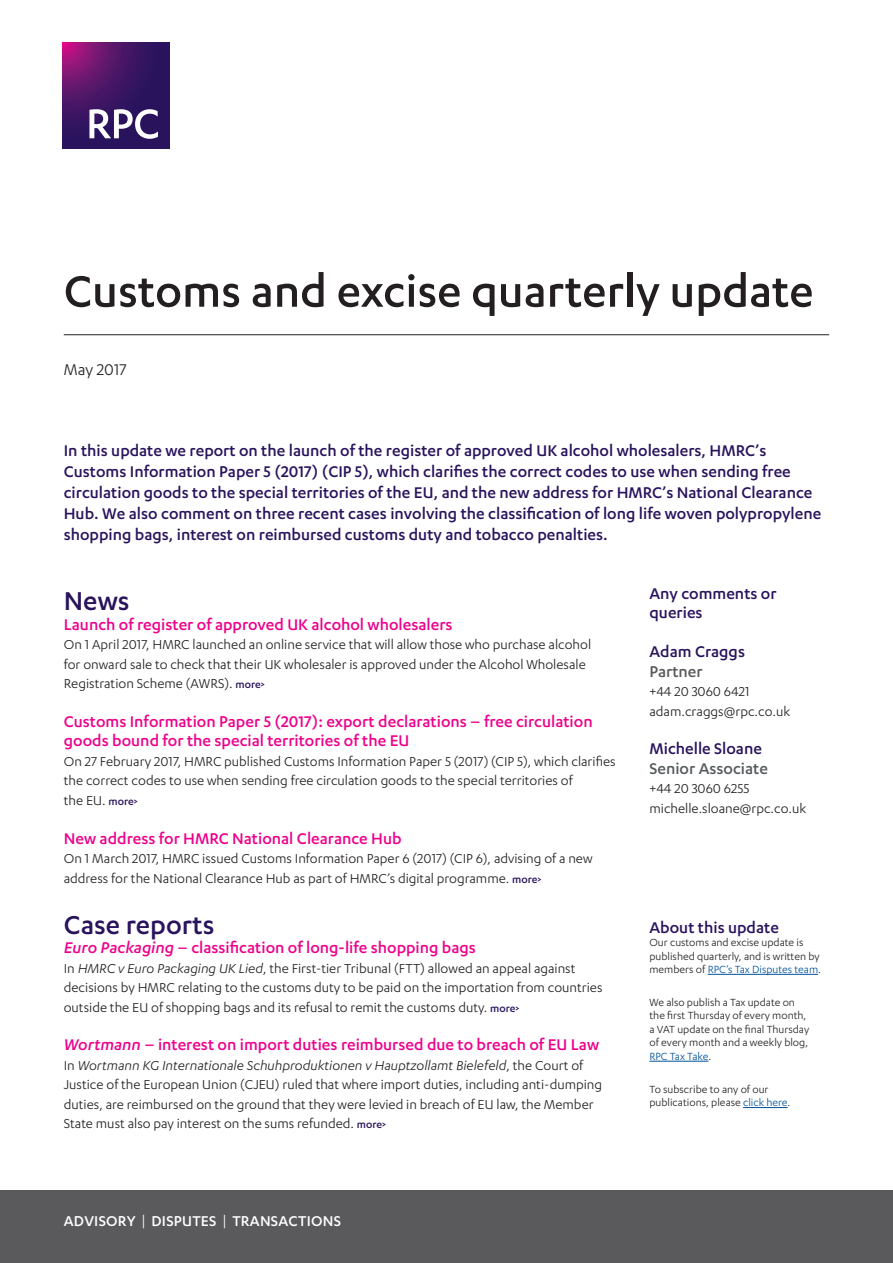
<style>
.page{position:relative;width:893px;height:1263px;background:#fff}
.page>*{position:absolute;margin:0;border:0;box-sizing:border-box;transform-origin:0 0}
.Main_cover_title__on{font:500 51px "Karbon";color:#231f20}
.Update_section_title{font:500 30px "Karbon";color:#29135d}
.Intro_text__12pt{font:500 18px/21px "Karbon";color:#29135d}
.Heading_2__pink{font:500 18px/19.5px "Karbon";color:#ed028c}
.Contacts_title{font:500 18px/19.5px "Karbon";color:#29135d}
.Contacts_Name{font:500 18px "Karbon";color:#29135d}
.NEW_Contacts_positio{font:500 18px "Karbon";color:#565b5e}
.Date_style{font:18px "Karbon";color:#231f20}
.Contacts_position{font:500 18px "Karbon";color:#5a5a5d}
.t1{font:500 16.5px "Karbon";letter-spacing:.015em;color:#fff}
.Body{font:15px/19.5px "Karbon";color:#231f20}
.Contacts_email_tel{font:15px "Karbon";color:#231f20}
.Body-2{font:12px/13.5px "Karbon";color:#231f20}
.s1{font-weight:500;font-size:12px;color:#29135d}
.s2{font-style:italic}
.s3{font-weight:400}
.s4{color:#01519a}
</style>
<div class="page">
<svg style="left:63px;top:43px;width:106px;height:106px;background:#461565"></svg>
<svg style="left:89px;top:109px;width:69px;height:30px"></svg>
<div style="left:0;top:1191px;width:893px;height:72px;background:#5a5a5d"></div>
<hr style="left:64px;top:334px;width:765px;height:1px;background:#231f20">
<hr style="left:708px;top:974px;width:110px;height:1px;background:#01519a">
<hr style="left:649px;top:1061px;width:59px;height:1px;background:#01519a">
<hr style="left:743px;top:1107px;width:45px;height:1px;background:#01519a">
<p class="Main_cover_title__on" style="left:64px;top:263px;width:751px">Customs and excise quarterly update</p>
<p class="Date_style" style="left:64px;top:360px;width:64px">May 2017</p>
<p class="Intro_text__12pt" style="left:64px;top:439px;width:759px">In this update we report on the launch of the register of approved UK alcohol wholesalers, HMRC’s Customs Information Paper 5 (2017) (CIP 5), which clarifies the correct codes to use when sending free circulation goods to the special territories of the EU, and the new address for HMRC’s National Clearance Hub. We also comment on three recent cases involving the classification of long life woven polypropylene shopping bags, interest on reimbursed customs duty and tobacco penalties.</p>
<p class="Update_section_title" style="left:64px;top:584px;width:67px">News</p>
<p class="Heading_2__pink" style="left:64px;top:614px;width:390px">Launch of register of approved UK alcohol wholesalers</p>
<p class="Body" style="left:64px;top:634px;width:529px">On 1 April 2017, HMRC launched an online service that will allow those who purchase alcohol for onward sale to check that their UK wholesaler is approved under the Alcohol Wholesale<br>Registration Scheme (AWRS). <span class="s1">more&gt;</span></p>
<p class="Heading_2__pink" style="left:64px;top:711px;width:530px">Customs Information Paper 5 (2017): export declarations – free circulation goods bound for the special territories of the EU</p>
<p class="Body" style="left:64px;top:751px;width:553px">On 27 February 2017, HMRC published Customs Information Paper 5 (2017) (CIP 5), which clarifies the correct codes to use when sending free circulation goods to the special territories of<br>the EU. <span class="s1">more&gt;</span></p>
<p class="Heading_2__pink" style="left:64px;top:828px;width:339px">New address for HMRC National Clearance Hub</p>
<p class="Body" style="left:64px;top:848px;width:530px">On 1 March 2017, HMRC issued Customs Information Paper 6 (2017) (CIP 6), advising of a new address for the National Clearance Hub as part of HMRC’s digital programme. <span class="s1">more&gt;</span></p>
<p class="Update_section_title" style="left:64px;top:908px;width:152px">Case reports</p>
<p class="Heading_2__pink" style="left:64px;top:937px;width:414px"><span class="s2">Euro Packaging</span> – classification of long-life shopping bags</p>
<p class="Body" style="left:64px;top:958px;width:540px">In <span class="s2">HMRC v Euro Packaging UK Lied</span>, the First-tier Tribunal (FTT) allowed an appeal against decisions by HMRC relating to the customs duty to be paid on the importation from countries outside the EU of shopping bags and its refusal to remit the customs duty. <span class="s1">more&gt;</span></p>
<p class="Heading_2__pink" style="left:64px;top:1035px;width:537px"><span class="s2">Wortmann</span> – interest on import duties reimbursed due to breach of EU Law</p>
<p class="Body" style="left:64px;top:1055px;width:540px">In <span class="s2">Wortmann KG Internationale Schuhproduktionen v Hauptzollamt Bielefeld</span>, the Court of Justice of the European Union (CJEU) ruled that where import duties, including anti-dumping duties, are reimbursed on the ground that they were levied in breach of EU law, the Member State must also pay interest on the sums refunded. <span class="s1">more&gt;</span></p>
<p class="t1" style="left:64px;top:1212px;width:279px">ADVISORY <span class="s3">|</span> DISPUTES <span class="s3">|</span> TRANSACTIONS</p>
<p class="Contacts_title" style="left:649px;top:583px;width:129px">Any comments or queries</p>
<p class="Contacts_Name" style="left:649px;top:641px;width:97px">Adam Craggs</p>
<p class="Contacts_position" style="left:649px;top:661px;width:55px">Partner</p>
<p class="Contacts_email_tel" style="left:649px;top:683px;width:102px">+44 20 3060 6421</p>
<p class="Contacts_email_tel" style="left:649px;top:703px;width:142px">adam.craggs@rpc.co.uk</p>
<p class="Contacts_Name" style="left:649px;top:739px;width:114px">Michelle Sloane</p>
<p class="NEW_Contacts_positio" style="left:649px;top:758px;width:120px">Senior Associate</p>
<p class="Contacts_email_tel" style="left:649px;top:781px;width:101px">+44 20 3060 6255</p>
<p class="Contacts_email_tel" style="left:649px;top:800px;width:158px">michelle.sloane@rpc.co.uk</p>
<p class="Contacts_title" style="left:649px;top:917px;width:131px">About this update</p>
<p class="Body-2" style="left:649px;top:935px;width:173px">Our customs and excise update is published quarterly, and is written by members of <span class="s4">RPC’s Tax Disputes team</span>.</p>
<p class="Body-2" style="left:649px;top:995px;width:161px">We also publish a Tax update on the first Thursday of every month, a VAT update on the final Thursday of every month and a weekly blog,<br><span class="s4">RPC Tax Take</span>.</p>
<p class="Body-2" style="left:649px;top:1082px;width:142px">To subscribe to any of our publications, please <span class="s4">click here</span>.</p>
</div>
